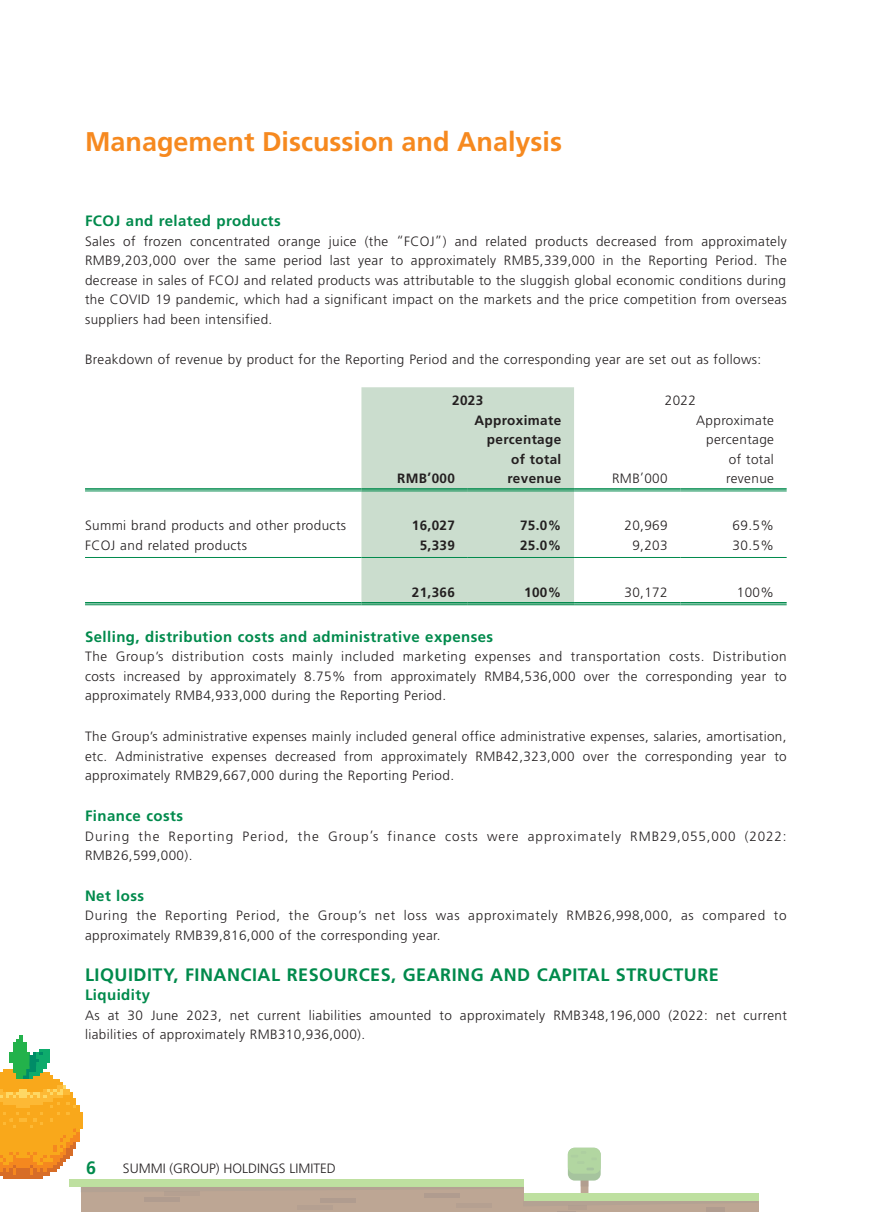
<style>
.page{position:relative;width:893px;height:1212px;background:#fff}
.page>*{position:absolute;margin:0;border:0;box-sizing:border-box;transform-origin:0 0}
.t1{font:700 27px "Frutiger LT Std";color:#f6891f}
.t2{font:700 18px "Frutiger LT Std";letter-spacing:.03em;color:#008a4c}
.t3{font:700 15px "Frutiger LT Std";letter-spacing:.03em;color:#008a4c}
.t4{font:300 13.5px/19.5px "Frutiger LT Std";letter-spacing:.03em;color:#231f20;text-align:justify}
.t5{font:300 13.5px/19.5px "Frutiger LT Std";letter-spacing:.055em;color:#231f20}
.t6{font:300 13.5px/19.5px "Frutiger LT Std";letter-spacing:.08em;color:#231f20}
.t7{font:700 13.5px/19.5px "Frutiger LT Std";letter-spacing:.03em;color:#231f20;text-align:right}
.t8{font:300 13.5px "Frutiger LT Std";color:#231f20}
</style>
<div class="page">
<svg style="left:0;top:1036px;width:83px;height:142px"></svg>
<div style="left:81px;top:1183px;width:442px;height:29px;background:#bda694"></div>
<div style="left:320px;top:1198px;width:36px;height:5px;background:#b09c8f"></div>
<div style="left:424px;top:1193px;width:35px;height:5px;background:#b09c8f"></div>
<hr style="left:298px;top:1205px;width:35px;height:4px;background:#b5a091">
<div style="left:144px;top:1197px;width:35px;height:5px;background:#b09c8f"></div>
<hr style="left:165px;top:1191px;width:35px;height:4px;background:#b5a091">
<div style="left:457px;top:1203px;width:35px;height:5px;background:#b5a091"></div>
<div style="left:69px;top:1179px;width:454px;height:8px;background:#bee0a0"></div>
<div style="left:524px;top:1193px;width:234px;height:8px;background:#bee0a0"></div>
<svg style="left:523px;top:1201px;width:235px;height:11px;background:#b9a393"></svg>
<div style="left:568px;top:1148px;width:33px;height:32px;background:#a6c49e;border-radius:7px"></div>
<div style="left:568px;top:1148px;width:33px;height:26px;background:#b2d6a1;border-radius:7px"></div>
<svg style="left:571px;top:1168px;width:26px;height:25px"></svg>
<div style="left:361px;top:387px;width:213px;height:217px;background:#cbddce"></div>
<hr style="left:85px;top:488px;width:276px;height:2px;background:#008a4c">
<hr style="left:85px;top:491px;width:276px;height:1px;background:#008a4c">
<hr style="left:361px;top:488px;width:107px;height:2px;background:#008a4c">
<hr style="left:361px;top:491px;width:107px;height:1px;background:#008a4c">
<hr style="left:468px;top:488px;width:106px;height:2px;background:#008a4c">
<hr style="left:468px;top:491px;width:106px;height:1px;background:#008a4c">
<hr style="left:574px;top:488px;width:106px;height:2px;background:#008a4c">
<hr style="left:574px;top:491px;width:106px;height:1px;background:#008a4c">
<hr style="left:680px;top:488px;width:107px;height:2px;background:#008a4c">
<hr style="left:680px;top:491px;width:107px;height:1px;background:#008a4c">
<hr style="left:85px;top:557px;width:276px;height:1px;background:#008a4c">
<hr style="left:361px;top:557px;width:107px;height:1px;background:#008a4c">
<hr style="left:468px;top:557px;width:106px;height:1px;background:#008a4c">
<hr style="left:574px;top:557px;width:106px;height:1px;background:#008a4c">
<hr style="left:680px;top:557px;width:107px;height:1px;background:#008a4c">
<hr style="left:85px;top:602px;width:276px;height:1px;background:#008a4c">
<hr style="left:85px;top:604px;width:276px;height:1px;background:#008a4c">
<hr style="left:361px;top:602px;width:107px;height:1px;background:#008a4c">
<hr style="left:361px;top:604px;width:107px;height:1px;background:#008a4c">
<hr style="left:468px;top:602px;width:106px;height:1px;background:#008a4c">
<hr style="left:468px;top:604px;width:106px;height:1px;background:#008a4c">
<hr style="left:574px;top:602px;width:106px;height:1px;background:#008a4c">
<hr style="left:574px;top:604px;width:106px;height:1px;background:#008a4c">
<hr style="left:680px;top:602px;width:107px;height:1px;background:#008a4c">
<hr style="left:680px;top:604px;width:107px;height:1px;background:#008a4c">
<h1 class="t1" style="left:85px;top:125px;width:479px">Management Discussion and Analysis</h1>
<p class="t3" style="left:85px;top:212px;width:197px">FCOJ and related products</p>
<p class="t4" style="left:85px;top:231px;width:703px">Sales of frozen concentrated orange juice (the “FCOJ”) and related products decreased from approximately RMB9,203,000 over the same period last year to approximately RMB5,339,000 in the Reporting Period. The decrease in sales of FCOJ and related products was attributable to the sluggish global economic conditions during the COVID 19 pandemic, which had a significant impact on the markets and the price competition from overseas suppliers had been intensified.</p>
<p class="t4" style="left:85px;top:350px;width:678px">Breakdown of revenue by product for the Reporting Period and the corresponding year are set out as follows:</p>
<p class="t7" style="left:452px;top:391px;width:33px">2023</p>
<p class="t4" style="left:665px;top:391px;width:33px">2022</p>
<p class="t7" style="left:397px;top:469px;width:59px">RMB’000</p>
<p class="t7" style="left:474px;top:410px;width:88px">Approximate percentage of total revenue</p>
<p class="t4" style="left:612px;top:469px;width:57px">RMB’000</p>
<p class="t4" style="left:696px;top:410px;width:79px;text-align:right">Approximate percentage of total revenue</p>
<p class="t4" style="left:85px;top:516px;width:263px">Summi brand products and other products</p>
<p class="t7" style="left:412px;top:516px;width:45px">16,027</p>
<p class="t7" style="left:520px;top:516px;width:43px">75.0%</p>
<p class="t4" style="left:624px;top:516px;width:45px">20,969</p>
<p class="t4" style="left:733px;top:516px;width:43px">69.5%</p>
<p class="t4" style="left:85px;top:535px;width:163px">FCOJ and related products</p>
<p class="t7" style="left:420px;top:535px;width:37px">5,339</p>
<p class="t7" style="left:520px;top:535px;width:43px">25.0%</p>
<p class="t4" style="left:632px;top:535px;width:37px">9,203</p>
<p class="t4" style="left:733px;top:535px;width:43px">30.5%</p>
<p class="t7" style="left:412px;top:582px;width:45px">21,366</p>
<p class="t7" style="left:524px;top:582px;width:39px">100%</p>
<p class="t4" style="left:624px;top:583px;width:45px">30,172</p>
<p class="t4" style="left:737px;top:583px;width:39px">100%</p>
<p class="t3" style="left:85px;top:628px;width:410px">Selling, distribution costs and administrative expenses</p>
<p class="t4" style="left:85px;top:647px;width:703px">The Group’s distribution costs mainly included marketing expenses and transportation costs. Distribution costs increased by approximately 8.75% from approximately RMB4,536,000 over the corresponding year to approximately RMB4,933,000 during the Reporting Period.</p>
<p class="t4" style="left:85px;top:727px;width:703px">The Group’s administrative expenses mainly included general office administrative expenses, salaries, amortisation, etc. Administrative expenses decreased from approximately RMB42,323,000 over the corresponding year to approximately RMB29,667,000 during the Reporting Period.</p>
<p class="t3" style="left:85px;top:807px;width:99px">Finance costs</p>
<p class="t6" style="left:85px;top:826px;width:703px">During the Reporting Period, the Group’s finance costs were approximately RMB29,055,000 (2022:<br>RMB26,599,000).</p>
<p class="t3" style="left:85px;top:887px;width:61px">Net loss</p>
<p class="t5" style="left:85px;top:906px;width:703px">During the Reporting Period, the Group’s net loss was approximately RMB26,998,000, as compared to approximately RMB39,816,000 of the corresponding year.</p>
<h2 class="t2" style="left:85px;top:964px;width:635px">LIQUIDITY, FINANCIAL RESOURCES, GEARING AND CAPITAL STRUCTURE</h2>
<p class="t3" style="left:85px;top:986px;width:67px">Liquidity</p>
<p class="t4" style="left:85px;top:1005px;width:703px">As at 30 June 2023, net current liabilities amounted to approximately RMB348,196,000 (2022: net current liabilities of approximately RMB310,936,000).</p>
<h2 class="t2" style="left:86px;top:1157px;width:12px">6</h2>
<p class="t8" style="left:123px;top:1160px;width:215px">SUMMI (GROUP) HOLDINGS LIMITED</p>
</div>
